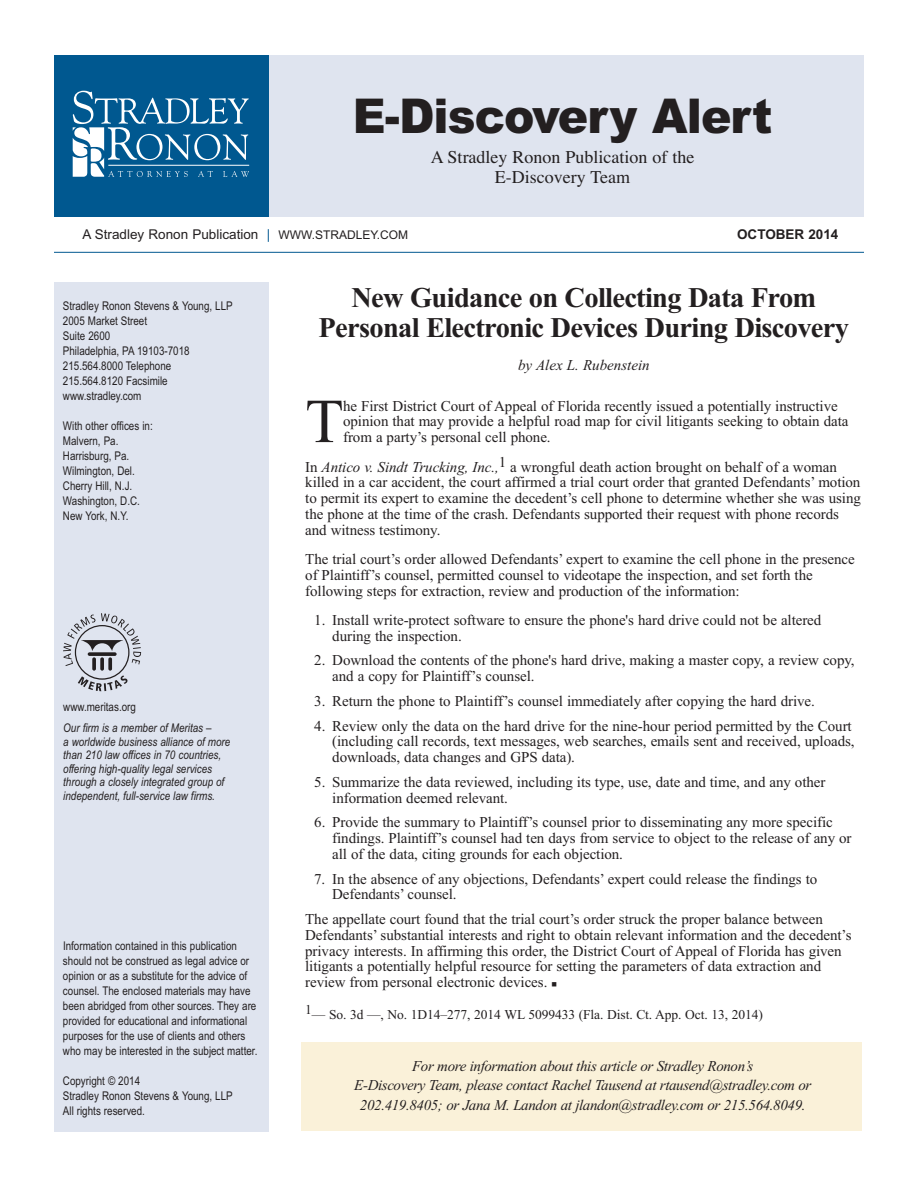
<style>
.page{position:relative;width:918px;height:1188px;background:#fff}
.page>*{position:absolute;margin:0;border:0;box-sizing:border-box;transform-origin:0 0}
.t1{font:62.55px "Times New Roman";color:#231f20}
.t2{font:900 48px "Arial";letter-spacing:-.02em;color:#231f20;scale:.95 1}
.t3{font:700 28.5px/30px "Times New Roman";letter-spacing:-.025em;color:#231f20;text-align:center}
.t4{font:18px/19.5px "Times";color:#231f20;text-align:center}
.t5{font:15px/15.8px "Times New Roman";letter-spacing:-.005em;color:#231f20}
.t6{font:italic 15px/19.5px "Times New Roman";letter-spacing:-.025em;color:#231f20;text-align:center}
.t7{font:italic 15px "Times New Roman";color:#231f20}
.t8{font:13.5px "Times New Roman";letter-spacing:-.005em;color:#231f20}
.t9{font:13.5px "Arial";color:#231f20}
.t10{font:700 13.5px "Arial";color:#231f20}
.t11{font:12px/15px "Arial Narrow";color:#231f20}
.t12{font:italic 12px/13.5px "Arial Narrow";color:#231f20}
.s1{color:#005890}
.s2{font-size:12px}
.s3{font-style:italic}
</style>
<div class="page">
<div style="left:54px;top:282px;width:214px;height:849px;background:#dfe4ef"></div>
<div style="left:268px;top:55px;width:596px;height:161px;background:#dfe4ef"></div>
<div style="left:54px;top:55px;width:214px;height:161px;background:#005890"></div>
<svg style="left:73px;top:91px;width:176px;height:86px"></svg>
<hr style="left:54px;top:252px;width:810px;height:1px;background:#005890">
<svg style="left:63px;top:613px;width:78px;height:78px"></svg>
<div style="left:302px;top:1042px;width:560px;height:89px;background:#faf1d9"></div>
<h2 class="t2" style="left:353px;top:89px;width:443px">E-Discovery Alert</h2>
<p class="t4" style="left:431px;top:148px;width:265px">A Stradley Ronon Publication of the<br>E-Discovery Team</p>
<p class="t9" style="left:82px;top:227px;width:327px">A Stradley Ronon Publication <span class="s1">|</span> <span class="s2">WWW.STRADLEY.COM</span></p>
<p class="t10" style="left:737px;top:227px;width:103px">OCTOBER 2014</p>
<p class="t11" style="left:63px;top:299px;width:171px">Stradley Ronon Stevens &amp; Young, LLP<br>2005 Market Street<br>Suite 2600<br>Philadelphia, PA 19103-7018<br>215.564.8000 Telephone<br>215.564.8120 Facsimile www.stradley.com</p>
<p class="t11" style="left:63px;top:419px;width:91px">With other offices in:<br>Malvern, Pa.<br>Harrisburg, Pa.<br>Wilmington, Del.<br>Cherry Hill, N.J.<br>Washington, D.C.<br>New York, N.Y.</p>
<p class="t11" style="left:63px;top:700px;width:74px">www.meritas.org</p>
<p class="t12" style="left:63px;top:721px;width:169px">Our firm is a member of Meritas –<br>a worldwide business alliance of more than 210 law offices in 70 countries, offering high-quality legal services through a closely integrated group of independent, full-service law firms.</p>
<p class="t11" style="left:63px;top:938px;width:196px">Information contained in this publication should not be construed as legal advice or opinion or as a substitute for the advice of counsel. The enclosed materials may have been abridged from other sources. They are provided for educational and informational purposes for the use of clients and others who may be interested in the subject matter.</p>
<p class="t11" style="left:63px;top:1073px;width:171px">Copyright © 2014<br>Stradley Ronon Stevens &amp; Young, LLP<br>All rights reserved.</p>
<h3 class="t3" style="left:319px;top:282px;width:532px">New Guidance on Collecting Data From<br>Personal Electronic Devices During Discovery</h3>
<p class="t7" style="left:518px;top:356px;width:133px">by Alex L. Rubenstein</p>
<h1 class="t1" style="left:305px;top:384px;width:40px">T</h1>
<p class="t5" style="left:343px;top:398px;width:507px">he First District Court of Appeal of Florida recently issued a potentially instructive opinion that may provide a helpful road map for civil litigants seeking to obtain data from a party’s personal cell phone.</p>
<p class="t5" style="left:305px;top:459px;width:557px">In <span class="s3">Antico v. Sindt Trucking, Inc.,</span>1 a wrongful death action brought on behalf of a woman killed in a car accident, the court affirmed a trial court order that granted Defendants’ motion to permit its expert to examine the decedent’s cell phone to determine whether she was using the phone at the time of the crash. Defendants supported their request with phone records and witness testimony.</p>
<p class="t5" style="left:305px;top:551px;width:551px">The trial court’s order allowed Defendants’ expert to examine the cell phone in the presence of Plaintiff’s counsel, permitted counsel to videotape the inspection, and set forth the following steps for extraction, review and production of the information:</p>
<p class="t5" style="left:332px;top:612px;width:491px;text-indent:-18px">1. Install write-protect software to ensure the phone's hard drive could not be altered during the inspection.</p>
<p class="t5" style="left:332px;top:652px;width:524px;text-indent:-18px">2. Download the contents of the phone's hard drive, making a master copy, a review copy, and a copy for Plaintiff’s counsel.</p>
<p class="t5" style="left:314px;top:693px;width:502px">3. Return the phone to Plaintiff’s counsel immediately after copying the hard drive.</p>
<p class="t5" style="left:332px;top:718px;width:524px;text-indent:-18px">4. Review only the data on the hard drive for the nine-hour period permitted by the Court (including call records, text messages, web searches, emails sent and received, uploads, downloads, data changes and GPS data).</p>
<p class="t5" style="left:332px;top:774px;width:495px;text-indent:-18px">5. Summarize the data reviewed, including its type, use, date and time, and any other information deemed relevant.</p>
<p class="t5" style="left:332px;top:814px;width:521px;text-indent:-18px">6. Provide the summary to Plaintiff’s counsel prior to disseminating any more specific findings. Plaintiff’s counsel had ten days from service to object to the release of any or all of the data, citing grounds for each objection.</p>
<p class="t5" style="left:332px;top:871px;width:487px;text-indent:-18px">7. In the absence of any objections, Defendants’ expert could release the findings to<br>Defendants’ counsel.</p>
<p class="t5" style="left:305px;top:911px;width:548px">The appellate court found that the trial court’s order struck the proper balance between Defendants’ substantial interests and right to obtain relevant information and the decedent’s privacy interests. In affirming this order, the District Court of Appeal of Florida has given litigants a potentially helpful resource for setting the parameters of data extraction and review from personal electronic devices. ■</p>
<p class="t8" style="left:305px;top:1006px;width:459px">1— So. 3d —, No. 1D14–277, 2014 WL 5099433 (Fla. Dist. Ct. App. Oct. 13, 2014)</p>
<p class="t6" style="left:354px;top:1056px;width:459px">For more information about this article or Stradley Ronon’s<br>E-Discovery Team, please contact Rachel Tausend at rtausend@stradley.com or<br>202.419.8405; or Jana M. Landon at jlandon@stradley.com or 215.564.8049.</p>
</div>
